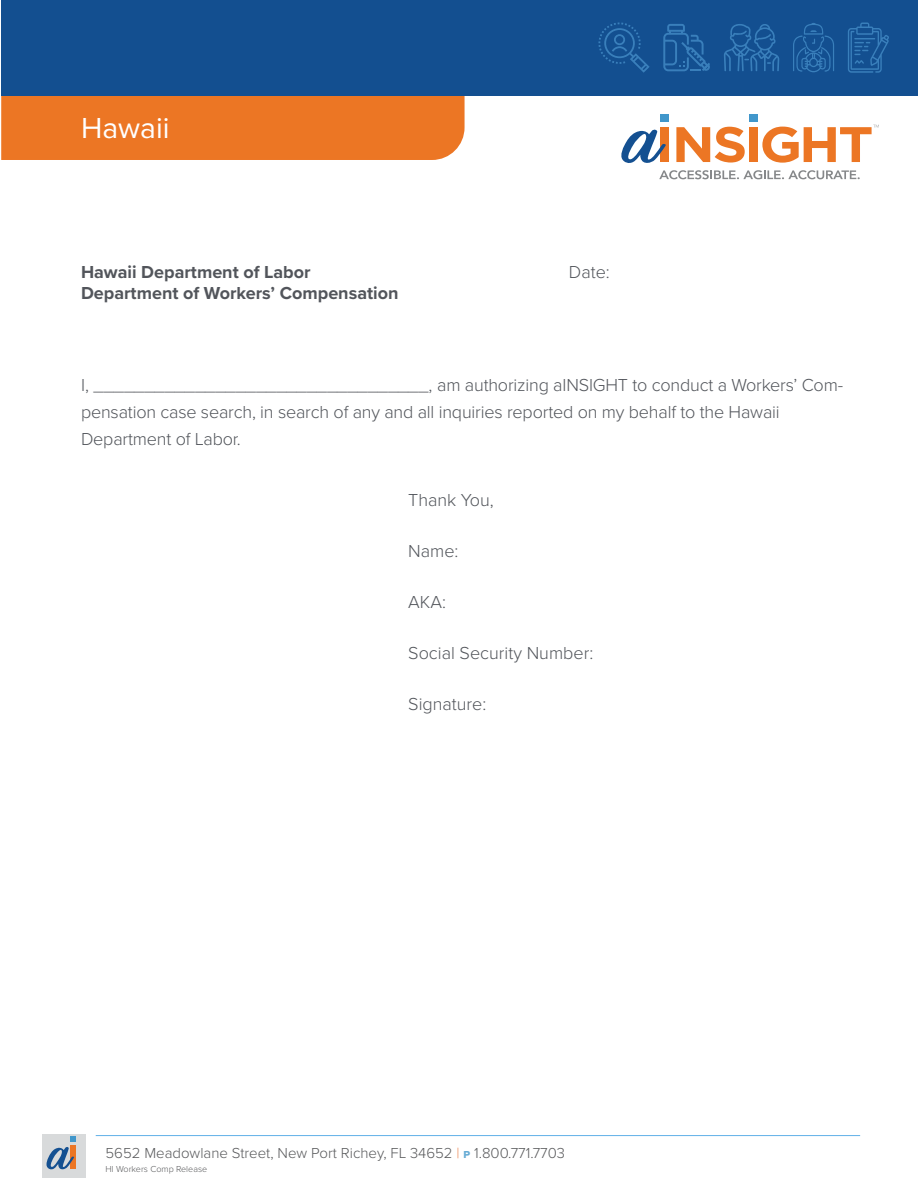
<style>
.page{position:relative;width:918px;height:1188px;background:#fff}
.page>*{position:absolute;margin:0;border:0;box-sizing:border-box;transform-origin:0 0}
.t1{font:30px "Proxima Nova";color:#fff}
.t2{font:300 18px/27px "Proxima Nova";letter-spacing:-.01em;color:#52555b}
.t3{font:700 18px "Proxima Nova";color:#52555b}
.t4{font:300 15px "Proxima Nova";color:#58595b}
.t5{font:300 9px "Proxima Nova";color:#58595b}
.s1{color:#ed844f}
.s2{font-family:"Proxima Nova Extrabld";font-weight:400;font-size:10.5px;color:#67acd5}
</style>
<div class="page">
<div style="left:1px;top:95px;width:464px;height:65px;background:#ec7624"></div>
<div style="left:1px;top:0;width:917px;height:95px;background:#134f90"></div>
<svg style="left:598px;top:23px;width:52px;height:50px"></svg>
<svg style="left:663px;top:24px;width:47px;height:47px"></svg>
<svg style="left:724px;top:24px;width:55px;height:47px"></svg>
<svg style="left:793px;top:23px;width:41px;height:49px"></svg>
<svg style="left:848px;top:23px;width:41px;height:50px"></svg>
<div style="left:42px;top:1134px;width:43px;height:43px;background:#d8dadb"></div>
<svg style="left:46px;top:1137px;width:30px;height:33px"></svg>
<hr style="left:96px;top:1135px;width:764px;height:1px;background:#61b1e8">
<div style="left:661px;top:127px;width:8px;height:35px;background:#ec7624"></div>
<svg style="left:621px;top:129px;width:45px;height:34px"></svg>
<svg style="left:676px;top:127px;width:69px;height:36px"></svg>
<div style="left:661px;top:114px;width:8px;height:8px;background:#4197cb"></div>
<div style="left:749px;top:127px;width:9px;height:35px;background:#ec7624"></div>
<div style="left:749px;top:114px;width:9px;height:8px;background:#4197cb"></div>
<svg style="left:659px;top:170px;width:201px;height:9px"></svg>
<svg style="left:762px;top:125px;width:117px;height:38px"></svg>
<h1 class="t1" style="left:81px;top:106px;width:90px">Hawaii</h1>
<p class="t3" style="left:81px;top:258px;width:231px">Hawaii Department of Labor</p>
<p class="t2" style="left:569px;top:257px;width:42px">Date:</p>
<p class="t3" style="left:81px;top:280px;width:319px">Department of Workers’ Compensation</p>
<p class="t2" style="left:81px;top:371px;width:764px">I, _________________________________, am authorizing aINSIGHT to conduct a Workers’ Com&shy;pensation case search, in search of any and all inquiries reported on my behalf to the Hawaii<br>Department of Labor.</p>
<p class="t2" style="left:408px;top:485px;width:87px">Thank You,</p>
<p class="t2" style="left:408px;top:536px;width:52px">Name:</p>
<p class="t2" style="left:408px;top:587px;width:39px">AKA:</p>
<p class="t2" style="left:408px;top:638px;width:187px">Social Security Number:</p>
<p class="t2" style="left:408px;top:689px;width:80px">Signature:</p>
<p class="t4" style="left:106px;top:1142px;width:461px">5652 Meadowlane Street, New Port Richey, FL 34652 <span class="s1">|</span> <span class="s2">P</span> 1.800.771.7703</p>
<p class="t5" style="left:106px;top:1162px;width:103px">HI Workers Comp Release</p>
</div>
